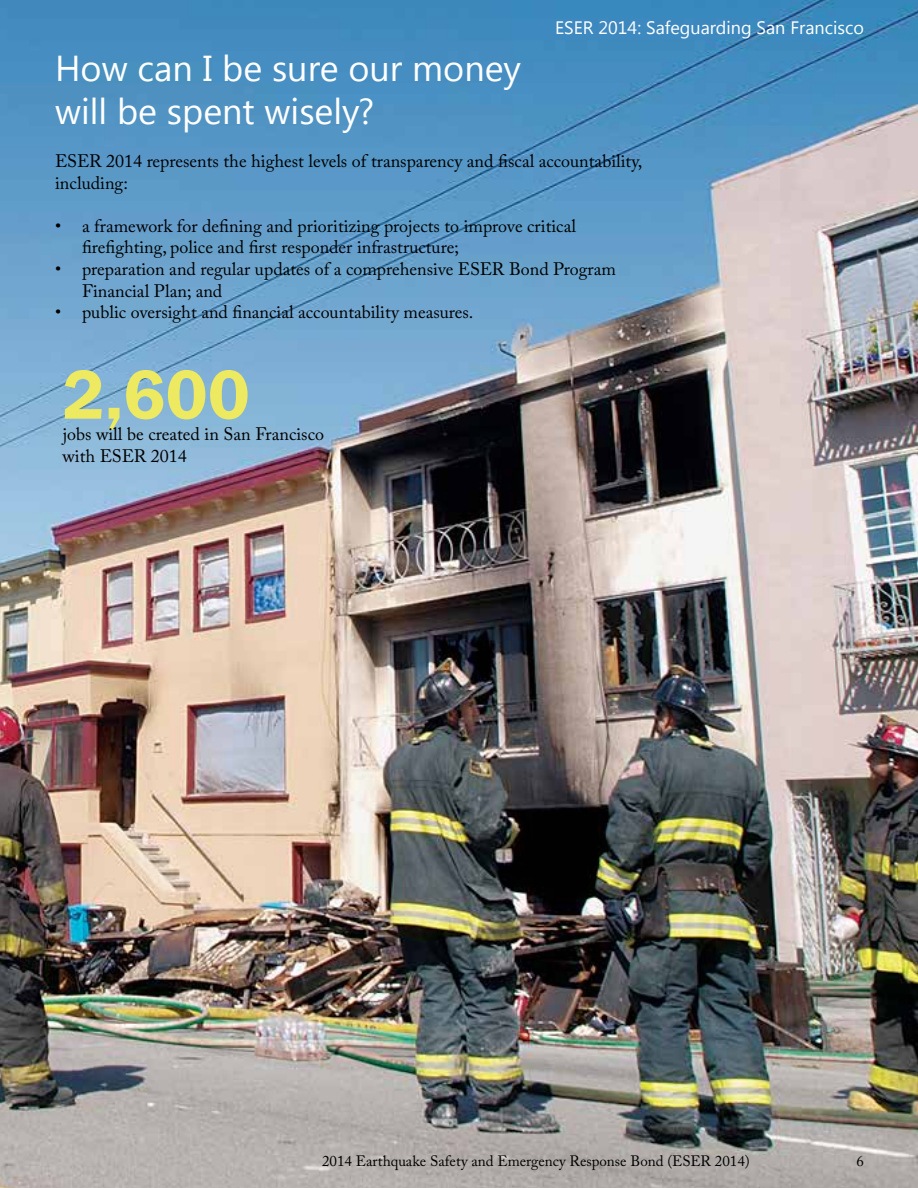
<style>
.page{position:relative;width:918px;height:1188px;background:#fff}
.page>*{position:absolute;margin:0;border:0;box-sizing:border-box;transform-origin:0 0}
.t1{font:600 72px "Franklin Gothic";color:#ede961}
.t2{font:36px/43.2px "Khmer UI";color:#fff}
.t3{font:18px/21.6px "Adobe Caslon Pro";color:#000}
.t4{font:18px "Khmer UI";color:#fff}
.t5{font:15px "Adobe Caslon Pro";color:#000}
</style>
<div class="page">
<img style="left:0;top:0;width:918px;height:1188px">
<p class="t4" style="left:555px;top:17px;width:310px">ESER 2014: Safeguarding San Francisco</p>
<h2 class="t2" style="left:55px;top:47px;width:467px">How can I be sure our money will be spent wisely?</h2>
<p class="t3" style="left:55px;top:150px;width:589px">ESER 2014 represents the highest levels of transparency and fiscal accountability, including:</p>
<p class="t3" style="left:82px;top:215px;width:496px;text-indent:-27px">• a framework for defining and prioritizing projects to improve critical firefighting, police and first responder infrastructure;</p>
<p class="t3" style="left:82px;top:258px;width:535px;text-indent:-27px">• preparation and regular updates of a comprehensive ESER Bond Program<br>Financial Plan; and</p>
<p class="t3" style="left:55px;top:301px;width:420px">• public oversight and financial accountability measures.</p>
<h1 class="t1" style="left:63px;top:350px;width:189px">2,600</h1>
<p class="t3" style="left:63px;top:423px;width:263px">jobs will be created in San Francisco with ESER 2014</p>
<p class="t5" style="left:322px;top:1152px;width:429px">2014 Earthquake Safety and Emergency Response Bond (ESER 2014)</p>
<p class="t5" style="left:857px;top:1152px;width:9px">6</p>
</div>
